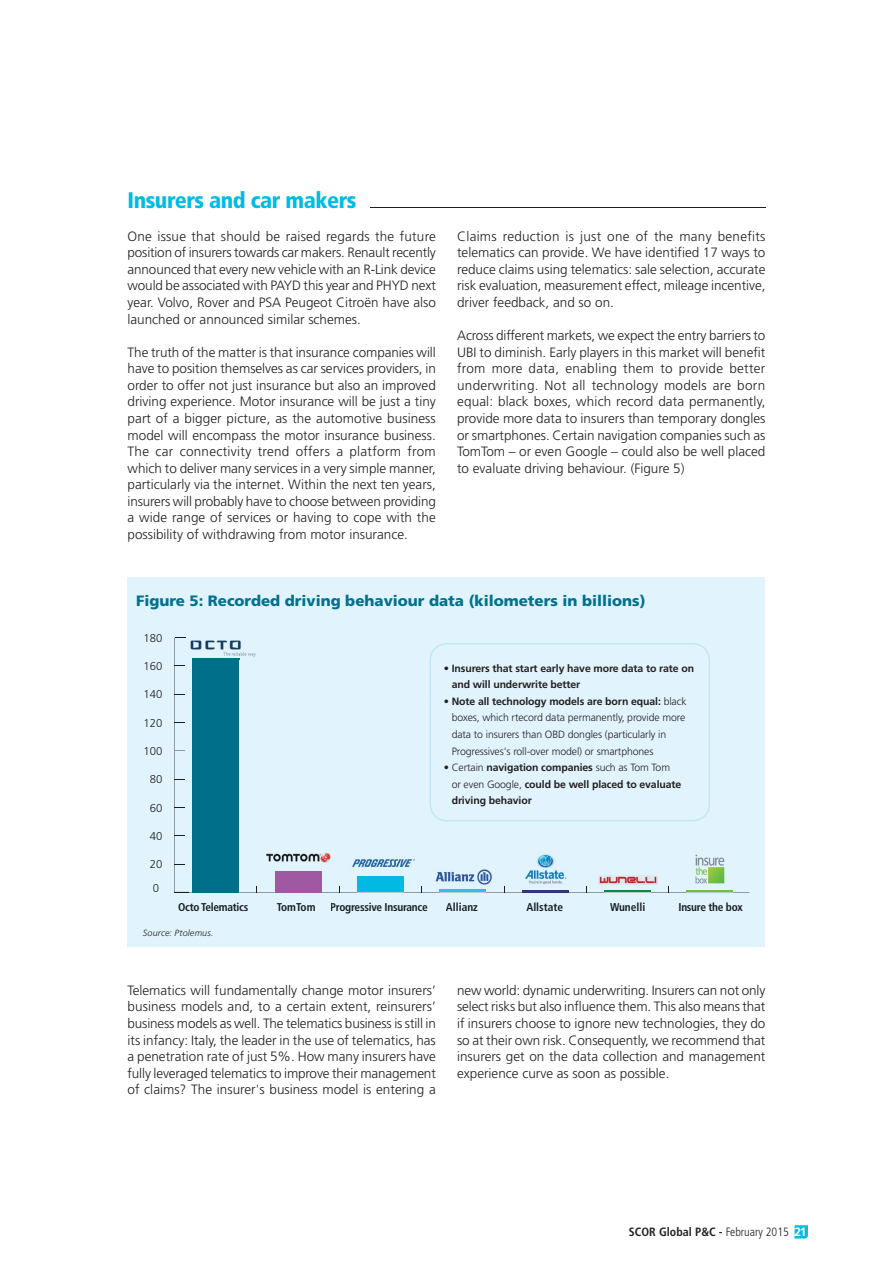
<style>
.page{position:relative;width:893px;height:1263px;background:#fff}
.page>*{position:absolute;margin:0;border:0;box-sizing:border-box;transform-origin:0 0}
.t1{font:900 condensed 22.5px "Frutiger LT Std";letter-spacing:-.02em;color:#00bce4}
.t2{font:900 15px "Frutiger LT Std";color:#00718f}
.t3{font:300 13.5px/16.5px "Frutiger LT Std";color:#231f20;text-align:justify}
.t4{font:700 condensed 12px "Frutiger LT Std";color:#231f20}
.t5{font:700 condensed 11.4px "Frutiger LT Std";letter-spacing:-.025em;color:#1a1d21}
.t6{font:300 11.4px "Frutiger LT Std";color:#1a1d21}
.t7{font:700 condensed 11.4px "Frutiger LT Std";color:#1a1d21}
.t8{font:300 10.5px/16.6px "Frutiger LT Std";letter-spacing:-.01em;color:#231f20}
.t9{font:700 10.5px/16.6px "Frutiger LT Std";letter-spacing:-.01em;color:#231f20}
.t10{font:italic 300 9px "Frutiger LT Std";letter-spacing:.015em;color:#231f20}
.s1{font-weight:700}
.s2{font-weight:300}
.s3{font-stretch:normal;color:#fff}
</style>
<div class="page">
<hr style="left:370px;top:208px;width:395px;height:1px;background:#231f20">
<div style="left:128px;top:577px;width:637px;height:369px;background:#e1f4fd"></div>
<svg style="left:174px;top:637px;width:575px;height:256px"></svg>
<div style="left:192px;top:659px;width:47px;height:233px;background:#006f89"></div>
<div style="left:275px;top:871px;width:46px;height:21px;background:#a158a3"></div>
<div style="left:357px;top:876px;width:47px;height:16px;background:#00bae3"></div>
<hr style="left:439px;top:889px;width:47px;height:3px;background:#34bde9">
<hr style="left:521px;top:890px;width:47px;height:2px;background:#36327c">
<hr style="left:604px;top:890px;width:47px;height:2px;background:#0d8843">
<hr style="left:686px;top:891px;width:47px;height:1px;background:#73bf44">
<svg style="left:429px;top:643px;width:281px;height:178px"></svg>
<img style="left:265px;top:850px;width:67px;height:15px">
<img style="left:190px;top:640px;width:67px;height:19px">
<img style="left:349px;top:857px;width:68px;height:12px">
<img style="left:434px;top:869px;width:58px;height:16px">
<img style="left:523px;top:853px;width:44px;height:35px">
<img style="left:693px;top:853px;width:33px;height:32px">
<img style="left:598px;top:875px;width:59px;height:10px">
<svg style="left:794px;top:1225px;width:13px;height:14px"></svg>
<h1 class="t1" style="left:128px;top:189px;width:230px">Insurers and car makers</h1>
<p class="t3" style="left:128px;top:229px;width:310px">One issue that should be raised regards the future position of insurers towards car makers. Renault recently announced that every new vehicle with an R-Link device would be associated with PAYD this year and PHYD next year. Volvo, Rover and PSA Peugeot Citroën have also launched or announced similar schemes.</p>
<p class="t3" style="left:128px;top:345px;width:310px">The truth of the matter is that insurance companies will have to position themselves as car services providers, in order to offer not just insurance but also an improved driving experience. Motor insurance will be just a tiny part of a bigger picture, as the automotive business model will encompass the motor insurance business.<br>The car connectivity trend offers a platform from which to deliver many services in a very simple manner, particularly via the internet. Within the next ten years, insurers will probably have to choose between providing a wide range of services or having to cope with the possibility of withdrawing from motor insurance.</p>
<p class="t3" style="left:457px;top:229px;width:310px">Claims reduction is just one of the many benefits telematics can provide. We have identified 17 ways to reduce claims using telematics: sale selection, accurate risk evaluation, measurement effect, mileage incentive, driver feedback, and so on.</p>
<p class="t3" style="left:457px;top:328px;width:310px">Across different markets, we expect the entry barriers to UBI to diminish. Early players in this market will benefit from more data, enabling them to provide better underwriting. Not all technology models are born equal: black boxes, which record data permanently, provide more data to insurers than temporary dongles or smartphones. Certain navigation companies such as TomTom – or even Google – could also be well placed to evaluate driving behaviour. (Figure 5)</p>
<p class="t2" style="left:136px;top:594px;width:511px">Figure 5: Recorded driving behaviour data (kilometers in billions)</p>
<p class="t6" style="left:143px;top:632px;width:20px">180</p>
<p class="t6" style="left:143px;top:660px;width:20px">160</p>
<p class="t6" style="left:143px;top:689px;width:20px">140</p>
<p class="t6" style="left:143px;top:717px;width:20px">120</p>
<p class="t6" style="left:143px;top:745px;width:20px">100</p>
<p class="t6" style="left:150px;top:774px;width:14px">80</p>
<p class="t6" style="left:150px;top:802px;width:14px">60</p>
<p class="t6" style="left:150px;top:830px;width:14px">40</p>
<p class="t6" style="left:150px;top:859px;width:14px">20</p>
<p class="t6" style="left:153px;top:882px;width:8px">0</p>
<p class="t9" style="left:451px;top:660px;width:244px;text-indent:-8px">• Insurers that start early have more data to rate on and will underwrite better</p>
<p class="t8" style="left:451px;top:693px;width:236px;text-indent:-8px">• <span class="s1">Note all technology models are born equal:</span> black boxes, which rtecord data permanently, provide more data to insurers than OBD dongles (particularly in Progressives's roll-over model) or smartphones</p>
<p class="t9" style="left:451px;top:760px;width:231px;text-indent:-8px"><span class="s2">• Certain</span> navigation companies <span class="s2">such as Tom Tom or even Google,</span> could be well placed to evaluate driving behavior</p>
<p class="t5" style="left:178px;top:902px;width:72px">Octo Telematics</p>
<p class="t5" style="left:277px;top:902px;width:40px">TomTom</p>
<p class="t5" style="left:330px;top:902px;width:99px">Progressive Insurance</p>
<p class="t7" style="left:446px;top:902px;width:33px">Allianz</p>
<p class="t7" style="left:526px;top:902px;width:38px">Allstate</p>
<p class="t7" style="left:610px;top:902px;width:37px">Wunelli</p>
<p class="t5" style="left:678px;top:902px;width:66px">Insure the box</p>
<p class="t10" style="left:143px;top:928px;width:72px">Source: Ptolemus.</p>
<p class="t3" style="left:128px;top:983px;width:310px">Telematics will fundamentally change motor insurers’ business models and, to a certain extent, reinsurers’ business models as well. The telematics business is still in its infancy: Italy, the leader in the use of telematics, has a penetration rate of just 5%. How many insurers have fully leveraged telematics to improve their management of claims? The insurer's business model is entering a</p>
<p class="t3" style="left:457px;top:983px;width:310px">new world: dynamic underwriting. Insurers can not only select risks but also influence them. This also means that if insurers choose to ignore new technologies, they do so at their own risk. Consequently, we recommend that insurers get on the data collection and management experience curve as soon as possible.</p>
<p class="t4" style="left:629px;top:1226px;width:179px">SCOR Global P&amp;C - <span class="s2">February 2015</span> <span class="s3">21</span></p>
</div>
